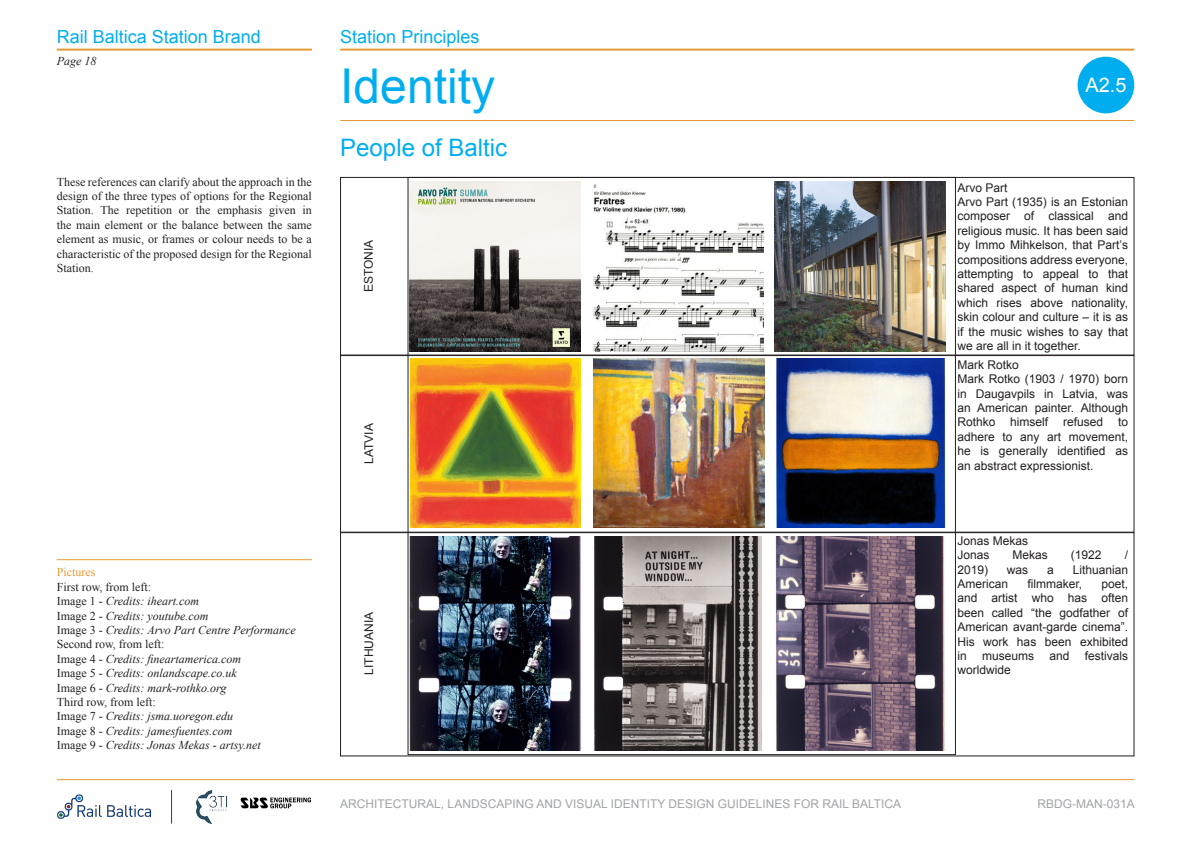
<style>
.page{position:relative;width:1191px;height:842px;background:#fff}
.page>*{position:absolute;margin:0;border:0;box-sizing:border-box;transform-origin:0 0}
.t1{font:48px "Arial";color:#00aeef}
.t2{font:24px "Arial";color:#00aeef}
.t3{font:20px "Arial";color:#fff}
.t4{font:18px "Arial";color:#00aeef}
.t5{font:12px/14.4px "Arial";color:#231f20;text-align:justify}
.t6{font:12px/14.4px "Times New Roman";color:#231f20;text-align:justify}
.t7{font:italic 12px "Times New Roman";color:#231f20}
.t8{font:12px "Arial";color:#a1a3a6}
.t9{font:12px "Times New Roman";color:#e79936}
.s1{font-style:normal}
</style>
<div class="page">
<img style="left:593px;top:358px;width:171px;height:170px">
<img style="left:411px;top:358px;width:169px;height:170px">
<img style="left:776px;top:358px;width:170px;height:170px">
<img style="left:593px;top:184px;width:170px;height:167px">
<img style="left:774px;top:181px;width:171px;height:170px">
<img style="left:593px;top:536px;width:169px;height:215px">
<img style="left:775px;top:536px;width:170px;height:215px">
<img style="left:410px;top:536px;width:170px;height:215px">
<img style="left:410px;top:181px;width:170px;height:170px">
<div style="left:340px;top:177px;width:794px;height:178px;border:1px solid #231f20"></div>
<div style="left:340px;top:355px;width:794px;height:177px;border:1px solid #231f20"></div>
<div style="left:340px;top:532px;width:794px;height:224px;border:1px solid #231f20"></div>
<div style="left:1077px;top:57px;width:57px;height:56px;background:#00aeef;border-radius:50%"></div>
<hr style="left:57px;top:49px;width:255px;height:2px;background:#e79936">
<hr style="left:340px;top:49px;width:794px;height:2px;background:#e79936">
<hr style="left:340px;top:120px;width:794px;height:1px;background:#e79936">
<hr style="left:57px;top:779px;width:1077px;height:1px;background:#e79936">
<img style="left:57px;top:794px;width:94px;height:25px">
<img style="left:196px;top:790px;width:31px;height:34px">
<img style="left:240px;top:798px;width:71px;height:11px">
<hr style="left:171px;top:790px;width:1px;height:34px;background:#233e81">
<hr style="left:57px;top:559px;width:255px;height:1px;background:#e79936">
<h3 class="t4" style="left:57px;top:24px;width:206px">Rail Baltica Station Brand</h3>
<p class="t7" style="left:57px;top:53px;width:41px">Page 18</p>
<p class="t6" style="left:57px;top:174px;width:257px">These references can clarify about the approach in the design of the three types of options for the Regional Station. The repetition or the emphasis given in the main element or the balance between the same element as music, or frames or colour needs to be a characteristic of the proposed design for the Regional Station.</p>
<p class="t9" style="left:57px;top:564px;width:40px">Pictures</p>
<p class="t6" style="left:57px;top:579px;width:96px">First row, from left:</p>
<p class="t7" style="left:57px;top:593px;width:144px"><span class="s1">Image 1 -</span> Credits: iheart.com</p>
<p class="t7" style="left:57px;top:607px;width:153px"><span class="s1">Image 2 -</span> Credits: youtube.com</p>
<p class="t7" style="left:57px;top:622px;width:241px"><span class="s1">Image 3 -</span> Credits: Arvo Part Centre Performance</p>
<p class="t6" style="left:57px;top:637px;width:109px">Second row, from left:</p>
<p class="t7" style="left:57px;top:651px;width:186px"><span class="s1">Image 4 -</span> Credits: fineartamerica.com</p>
<p class="t7" style="left:57px;top:665px;width:182px"><span class="s1">Image 5 -</span> Credits: onlandscape.co.uk</p>
<p class="t7" style="left:57px;top:679px;width:171px"><span class="s1">Image 6 -</span> Credits: mark-rothko.org</p>
<p class="t6" style="left:57px;top:695px;width:101px">Third row, from left:</p>
<p class="t7" style="left:57px;top:708px;width:178px"><span class="s1">Image 7 -</span> Credits: jsma.uoregon.edu</p>
<p class="t7" style="left:57px;top:723px;width:177px"><span class="s1">Image 8 -</span> Credits: jamesfuentes.com</p>
<p class="t7" style="left:57px;top:737px;width:206px"><span class="s1">Image 9 -</span> Credits: Jonas Mekas - artsy.net</p>
<p class="t4" style="left:340px;top:24px;width:141px">Station Principles</p>
<p class="t1" style="left:340px;top:54px;width:156px">Identity</p>
<p class="t2" style="left:340px;top:132px;width:168px">People of Baltic</p>
<p class="t5" style="left:362px;top:292px;width:54px;rotate:-90deg">ESTONIA</p>
<p class="t5" style="left:362px;top:464px;width:42px;rotate:-90deg">LATVIA</p>
<p class="t5" style="left:362px;top:675px;width:64px;rotate:-90deg">LITHUANIA</p>
<h3 class="t3" style="left:1085px;top:72px;width:43px">A2.5</h3>
<p class="t5" style="left:957px;top:180px;width:52px">Arvo Part</p>
<p class="t5" style="left:957px;top:195px;width:172px">Arvo Part (1935) is an Estonian composer of classical and religious music. It has been said by Immo Mihkelson, that Part’s compositions address everyone, attempting to appeal to that shared aspect of human kind which rises above nationality, skin colour and culture – it is as if the music wishes to say that we are all in it together.</p>
<p class="t5" style="left:957px;top:358px;width:63px">Mark Rotko</p>
<p class="t5" style="left:957px;top:372px;width:172px">Mark Rotko (1903 / 1970) born in Daugavpils in Latvia, was an American painter. Although Rothko himself refused to adhere to any art movement, he is generally identified as an abstract expressionist.</p>
<p class="t5" style="left:957px;top:533px;width:72px">Jonas Mekas</p>
<p class="t5" style="left:957px;top:548px;width:34px">Jonas</p>
<p class="t5" style="left:1012px;top:548px;width:37px">Mekas</p>
<p class="t5" style="left:1071px;top:548px;width:32px">(1922</p>
<p class="t5" style="left:1124px;top:548px;width:5px">/</p>
<p class="t5" style="left:957px;top:562px;width:32px">2019)</p>
<p class="t5" style="left:1007px;top:562px;width:23px">was</p>
<p class="t5" style="left:1047px;top:562px;width:8px">a</p>
<p class="t5" style="left:1072px;top:562px;width:57px">Lithuanian</p>
<p class="t5" style="left:957px;top:577px;width:52px">American</p>
<p class="t5" style="left:1027px;top:577px;width:56px">filmmaker,</p>
<p class="t5" style="left:957px;top:577px;width:172px;text-indent:144px">poet, and artist who has often been called “the godfather of American avant-garde cinema”.<br>His work has been exhibited in</p>
<p class="t5" style="left:982px;top:649px;width:54px">museums</p>
<p class="t5" style="left:1049px;top:649px;width:22px">and</p>
<p class="t5" style="left:1084px;top:649px;width:45px">festivals</p>
<p class="t5" style="left:957px;top:663px;width:55px">worldwide</p>
<p class="t8" style="left:340px;top:796px;width:562px">ARCHITECTURAL, LANDSCAPING AND VISUAL IDENTITY DESIGN GUIDELINES FOR RAIL BALTICA</p>
<p class="t8" style="left:1037px;top:796px;width:99px">RBDG-MAN-031A</p>
</div>
